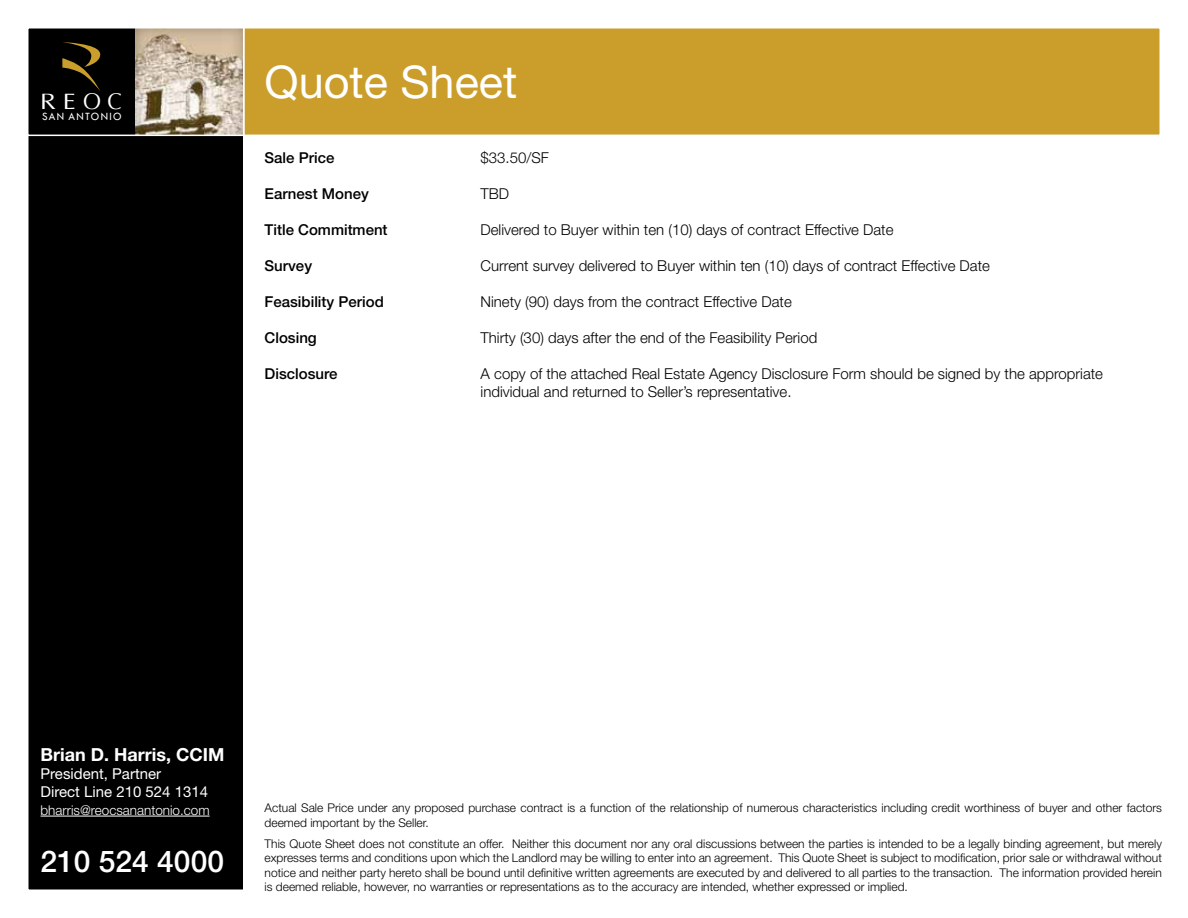
<style>
.page{position:relative;width:1188px;height:918px;background:#fff}
.page>*{position:absolute;margin:0;border:0;box-sizing:border-box;transform-origin:0 0}
.t1{font:45px "Helvetica Neue";color:#fff}
.t2{font:500 30px "Helvetica Neue";color:#fff}
.t3{font:22.65px "Ottawa Plain";color:#fff;scale:1.14 1}
.t4{font:700 18px "Helvetica Neue";color:#fff}
.t5{font:300 15px/18px "Helvetica Neue";color:#000}
.t6{font:500 15px "Helvetica Neue";color:#000}
.t7{font:15px/18px "Helvetica Neue";color:#fff}
.t8{font:300 13.5px "Helvetica Neue";color:#fff}
.t9{font:300 12px/14.4px "Helvetica Neue";color:#000}
.t10{font:11.55px "Tw Cen";letter-spacing:.115em;color:#fff;scale:.96 1}
</style>
<div class="page">
<div style="left:27px;top:27px;width:1134px;height:109px;background:#cb9e2c;border:2px solid #fff"></div>
<div style="left:28px;top:28px;width:216px;height:862px;background:#000"></div>
<div style="left:27px;top:27px;width:217px;height:864px;border:2px solid #fff"></div>
<hr style="left:41px;top:816px;width:169px;height:1px;background:#fff">
<img style="left:136px;top:30px;width:105px;height:103px">
<svg style="left:62px;top:42px;width:39px;height:49px"></svg>
<div style="left:27px;top:27px;width:217px;height:109px;border:2px solid #fff"></div>
<h3 class="t3" style="left:40px;top:88px;width:73px">REOC</h3>
<p class="t10" style="left:42px;top:110px;width:84px">SAN ANTONIO</p>
<h1 class="t1" style="left:265px;top:56px;width:254px">Quote Sheet</h1>
<p class="t6" style="left:265px;top:149px;width:71px">Sale Price</p>
<p class="t5" style="left:481px;top:149px;width:70px">$33.50/SF</p>
<p class="t6" style="left:265px;top:185px;width:106px">Earnest Money</p>
<p class="t5" style="left:481px;top:185px;width:30px">TBD</p>
<p class="t6" style="left:265px;top:221px;width:125px">Title Commitment</p>
<p class="t5" style="left:481px;top:221px;width:414px">Delivered to Buyer within ten (10) days of contract Effective Date</p>
<p class="t6" style="left:265px;top:257px;width:49px">Survey</p>
<p class="t5" style="left:481px;top:257px;width:511px">Current survey delivered to Buyer within ten (10) days of contract Effective Date</p>
<p class="t6" style="left:265px;top:293px;width:121px">Feasibility Period</p>
<p class="t5" style="left:481px;top:293px;width:313px">Ninety (90) days from the contract Effective Date</p>
<p class="t6" style="left:265px;top:329px;width:54px">Closing</p>
<p class="t5" style="left:481px;top:329px;width:338px">Thirty (30) days after the end of the Feasibility Period</p>
<p class="t6" style="left:265px;top:365px;width:74px">Disclosure</p>
<p class="t5" style="left:481px;top:365px;width:624px">A copy of the attached Real Estate Agency Disclosure Form should be signed by the appropriate individual and returned to Seller’s representative.</p>
<h3 class="t4" style="left:41px;top:743px;width:185px">Brian D. Harris, CCIM</h3>
<p class="t7" style="left:41px;top:764px;width:169px">President, Partner<br>Direct Line 210 524 1314</p>
<p class="t8" style="left:41px;top:802px;width:171px">bharris@reocsanantonio.com</p>
<h2 class="t2" style="left:41px;top:844px;width:185px">210 524 4000</h2>
<p class="t9" style="left:265px;top:801px;width:899px">Actual Sale Price under any proposed purchase contract is a function of the relationship of numerous characteristics including credit worthiness of buyer and other factors deemed important by the Seller.</p>
<p class="t9" style="left:265px;top:836px;width:899px;text-align:justify">This Quote Sheet does not constitute an offer. Neither this document nor any oral discussions between the parties is intended to be a legally binding agreement, but merely expresses terms and conditions upon which the Landlord may be willing to enter into an agreement. This Quote Sheet is subject to modification, prior sale or withdrawal without notice and neither party hereto shall be bound until definitive written agreements are executed by and delivered to all parties to the transaction. The information provided herein is deemed reliable, however, no warranties or representations as to the accuracy are intended, whether expressed or implied.</p>
</div>
